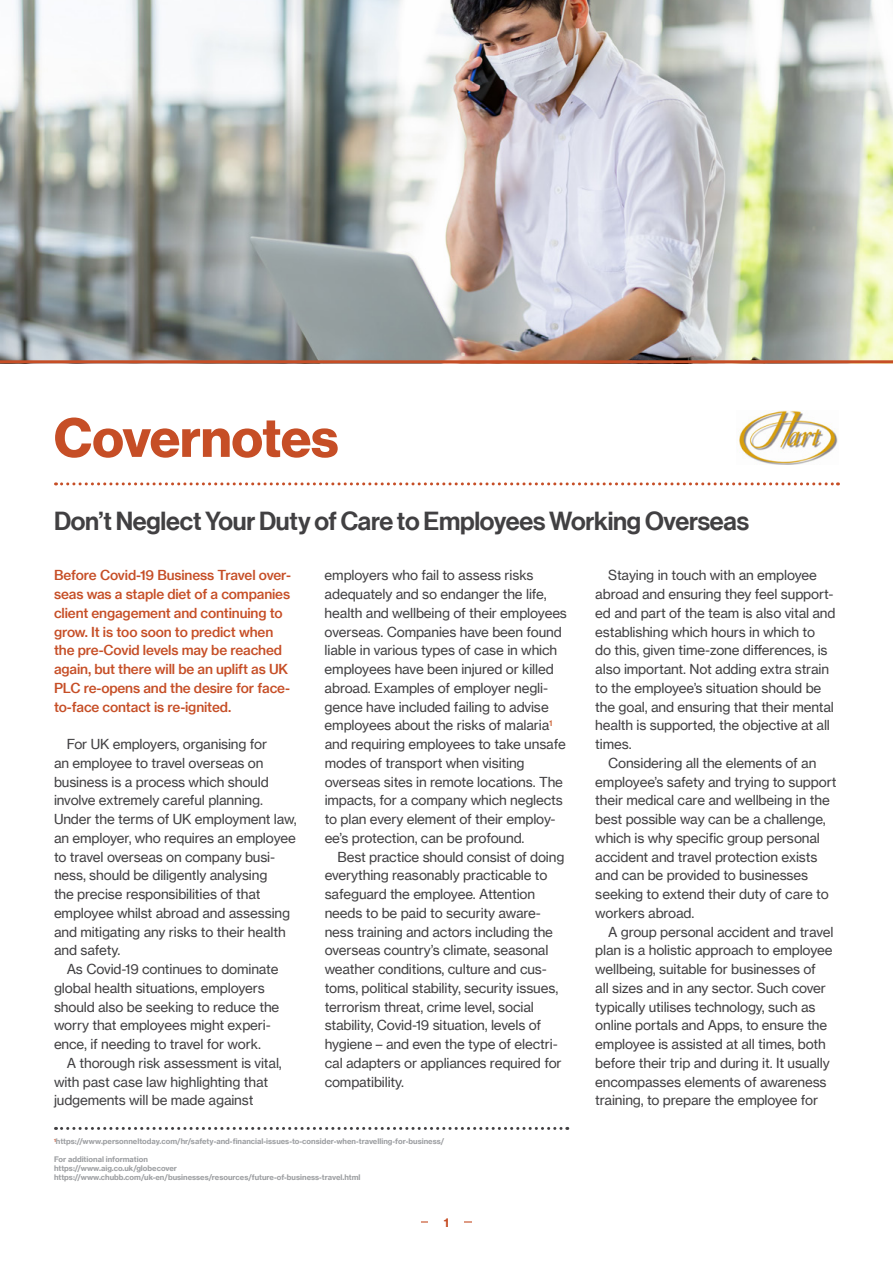
<style>
.page{position:relative;width:893px;height:1263px;background:#fff}
.page>*{position:absolute;margin:0;border:0;box-sizing:border-box;transform-origin:0 0}
.t1{font:54px "N Haas Grotesk DS Pro 75 Bd";color:#c64e26}
.t2{font:25.5px "N Haas Grotesk DS Pro 65 Md";letter-spacing:-.01em;color:#414042}
.t3{font:13.5px/18.8px "N Haas Grotesk TX Pro 55 Rg";letter-spacing:-.01em;color:#414042}
.t4{font:13.5px/18.8px "N Haas Grotesk TX Pro 65 Md";letter-spacing:-.01em;color:#c64e26}
.t5{font:12px "N Haas Grotesk TX Pro 75 Bd";color:#c64e26}
.t6{font:7.5px/9px "N Haas Grotesk TX Pro 75 Bd";color:#9d9fa2}
</style>
<div class="page">
<hr style="left:421px;top:1221px;width:51px;height:1px;background:#c64e26">
<img style="left:0;top:0;width:893px;height:360px">
<hr style="left:0;top:360px;width:893px;height:3px;background:#c64e26">
<svg style="left:56px;top:482px;width:782px;height:3px"></svg>
<div style="left:429px;top:1181px;width:35px;height:82px;background:#fff"></div>
<img style="left:739px;top:411px;width:99px;height:54px">
<svg style="left:56px;top:1127px;width:512px;height:3px"></svg>
<h1 class="t1" style="left:54px;top:406px;width:286px">Covernotes</h1>
<h2 class="t2" style="left:54px;top:506px;width:696px">Don’t Neglect Your Duty of Care to Employees Working Overseas</h2>
<p class="t4" style="left:54px;top:566px;width:239px">Before Covid-19 Business Travel over&shy;seas was a staple diet of a companies client engagement and continuing to grow. It is too soon to predict when the pre-Covid levels may be reached again, but there will be an uplift as UK PLC re-opens and the desire for face&shy;to-face contact is re-ignited.</p>
<p class="t3" style="left:54px;top:735px;width:244px;text-indent:13px">For UK employers, organising for<br>an employee to travel overseas on business is a process which should involve extremely careful planning.<br>Under the terms of UK employment law, an employer, who requires an employee to travel overseas on company busi&shy;ness, should be diligently analysing<br>the precise responsibilities of that employee whilst abroad and assessing and mitigating any risks to their health and safety.</p>
<p class="t3" style="left:54px;top:960px;width:227px;text-indent:13px">As Covid-19 continues to dominate global health situations, employers should also be seeking to reduce the worry that employees might experi&shy;ence, if needing to travel for work.</p>
<p class="t3" style="left:54px;top:1053px;width:229px;text-indent:13px">A thorough risk assessment is vital, with past case law highlighting that judgements will be made against</p>
<p class="t3" style="left:325px;top:566px;width:244px">employers who fail to assess risks adequately and so endanger the life, health and wellbeing of their employees overseas. Companies have been found liable in various types of case in which employees have been injured or killed abroad. Examples of employer negli&shy;gence have included failing to advise employees about the risks of malaria<sup>1 </sup>and requiring employees to take unsafe modes of transport when visiting overseas sites in remote locations. The impacts, for a company which neglects to plan every element of their employ&shy;ee’s protection, can be profound.</p>
<p class="t3" style="left:325px;top:847px;width:241px;text-indent:13px">Best practice should consist of doing everything reasonably practicable to safeguard the employee. Attention needs to be paid to security aware&shy;ness training and actors including the overseas country’s climate, seasonal weather conditions, culture and cus&shy;toms, political stability, security issues, terrorism threat, crime level, social stability, Covid-19 situation, levels of hygiene – and even the type of electri&shy;cal adapters or appliances required for compatibility.</p>
<p class="t6" style="left:54px;top:1137px;width:392px"><sup>1</sup>https://www.personneltoday.com/hr/safety-and-financial-issues-to-consider-when-travelling-for-business/</p>
<p class="t6" style="left:54px;top:1155px;width:308px">For additional information<br>https://www.aig.co.uk/globecover https://www.chubb.com/uk-en/businesses/resources/future-of-business-travel.html</p>
<p class="t5" style="left:444px;top:1215px;width:7px">1</p>
<p class="t3" style="left:595px;top:566px;width:242px;text-indent:13px">Staying in touch with an employee abroad and ensuring they feel support&shy;ed and part of the team is also vital and establishing which hours in which to<br>do this, given time-zone differences, is also important. Not adding extra strain to the employee’s situation should be the goal, and ensuring that their mental health is supported, the objective at all times.</p>
<p class="t3" style="left:595px;top:753px;width:243px;text-indent:13px">Considering all the elements of an employee’s safety and trying to support their medical care and wellbeing in the best possible way can be a challenge, which is why specific group personal accident and travel protection exists and can be provided to businesses seeking to extend their duty of care to workers abroad.</p>
<p class="t3" style="left:595px;top:922px;width:240px;text-indent:13px">A group personal accident and travel plan is a holistic approach to employee wellbeing, suitable for businesses of<br>all sizes and in any sector. Such cover typically utilises technology, such as online portals and Apps, to ensure the employee is assisted at all times, both before their trip and during it. It usually encompasses elements of awareness training, to prepare the employee for</p>
</div>
